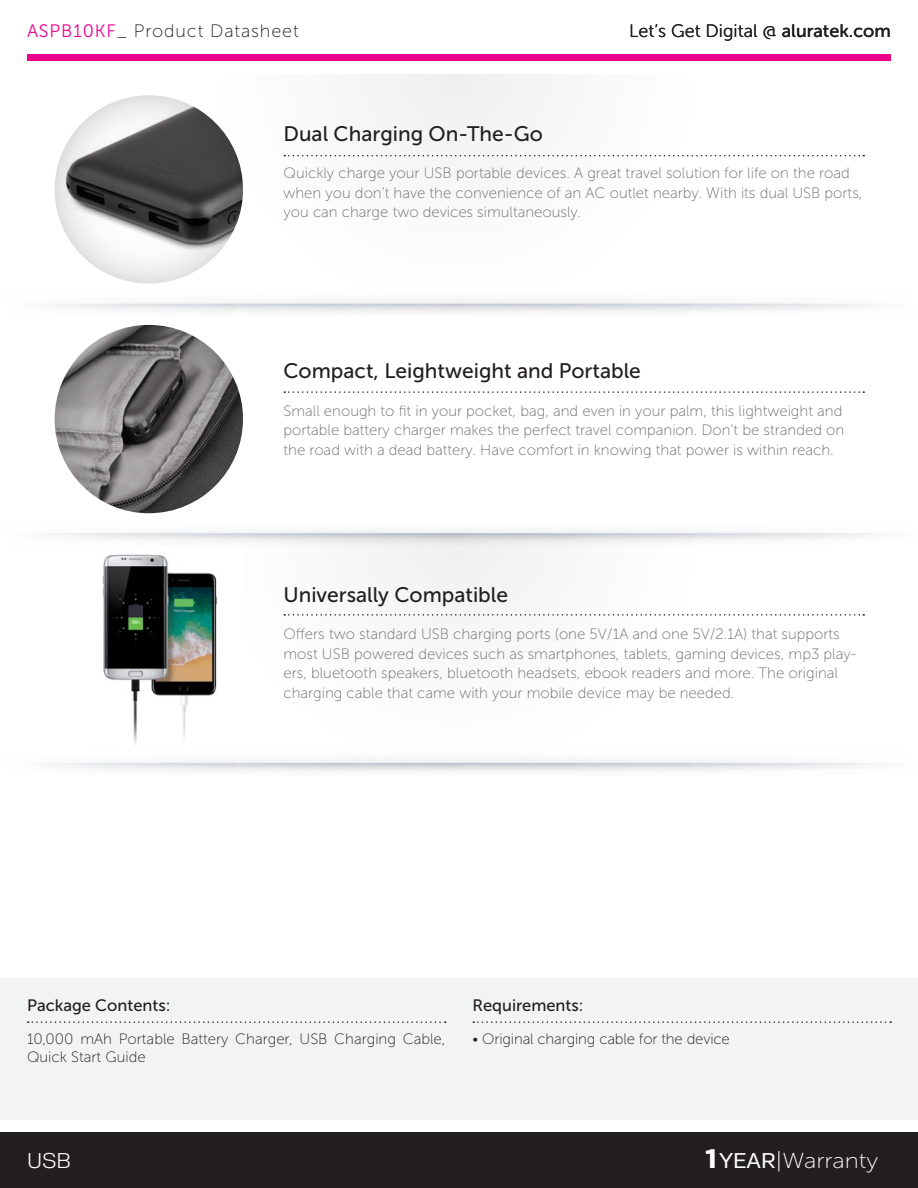
<style>
.page{position:relative;width:918px;height:1188px;background:#fff}
.page>*{position:absolute;margin:0;border:0;box-sizing:border-box;transform-origin:0 0}
.t1{font:21.6px "Museo Sans 100";color:#fff;scale:1.11 1}
.t2{font:300 21.6px "Crique Grotesk";color:#fff;scale:1.11 1}
.t3{font:21px "Museo Sans 500";color:#231f20}
.t4{font:18px "Museo Sans 300";color:#231f20}
.t5{font:18px "Museo Sans 100";letter-spacing:.05em;color:#231f20}
.t6{font:16.5px "Museo Sans 500";color:#231f20}
.t7{font:15px/19.5px "Museo Sans 100";color:#6c6d70}
.t8{font:15px "Museo Sans 100";color:#231f20}
.s1{font-family:"Museo Sans 300";color:#ed028c}
.s2{font-family:"Museo Sans 500"}
.s3{font-family:"Crique Grotesk";font-weight:700;font-size:28.35px}
.s4{font-family:"Crique Grotesk"}
</style>
<div class="page">
<div style="left:0;top:1132px;width:918px;height:56px;background:#231f20"></div>
<div style="left:0;top:979px;width:918px;height:141px;background:#f2f3f4"></div>
<svg style="left:28px;top:1021px;width:418px;height:2px"></svg>
<svg style="left:473px;top:1021px;width:418px;height:2px"></svg>
<svg style="left:284px;top:155px;width:580px;height:1px"></svg>
<svg style="left:284px;top:614px;width:580px;height:2px"></svg>
<svg style="left:284px;top:391px;width:580px;height:2px"></svg>
<svg style="left:55px;top:95px;width:188px;height:189px"></svg>
<svg style="left:55px;top:325px;width:188px;height:188px;background:#727070"></svg>
<img style="left:102px;top:554px;width:115px;height:190px">
<div style="left:27px;top:54px;width:864px;height:7px;background:#ed028c"></div>
<p class="t5" style="left:27px;top:21px;width:273px"><span class="s1">ASPB10KF</span>_ Product Datasheet</p>
<p class="t4" style="left:629px;top:21px;width:263px">Let’s Get Digital @ <span class="s2">aluratek.com</span></p>
<p class="t3" style="left:284px;top:122px;width:261px">Dual Charging On-The-Go</p>
<p class="t7" style="left:284px;top:164px;width:580px">Quickly charge your USB portable devices. A great travel solution for life on the road when you don’t have the convenience of an AC outlet nearby. With its dual USB ports, you can charge two devices simultaneously.</p>
<p class="t3" style="left:284px;top:359px;width:359px">Compact, Leightweight and Portable</p>
<p class="t7" style="left:284px;top:401px;width:562px">Small enough to fit in your pocket, bag, and even in your palm, this lightweight and portable battery charger makes the perfect travel companion. Don’t be stranded on the road with a dead battery. Have comfort in knowing that power is within reach.</p>
<p class="t3" style="left:284px;top:583px;width:226px">Universally Compatible</p>
<p class="t7" style="left:284px;top:624px;width:574px">Offers two standard USB charging ports (one 5V/1A and one 5V/2.1A) that supports most USB powered devices such as smartphones, tablets, gaming devices, mp3 play&shy;ers, bluetooth speakers, bluetooth headsets, ebook readers and more. The original charging cable that came with your mobile device may be needed.</p>
<p class="t6" style="left:27px;top:997px;width:145px">Package Contents:</p>
<p class="t6" style="left:472px;top:997px;width:113px">Requirements:</p>
<p class="t8" style="left:27px;top:1031px;width:420px">10,000 mAh Portable Battery Charger, USB Charging Cable,</p>
<p class="t8" style="left:472px;top:1031px;width:259px">• Original charging cable for the device</p>
<p class="t8" style="left:27px;top:1049px;width:120px">Quick Start Guide</p>
<p class="t2" style="left:27px;top:1148px;width:41px">USB</p>
<p class="t1" style="left:705px;top:1149px;width:158px"><span class="s3">1</span><span class="s4">YEAR</span>|Warranty</p>
</div>
